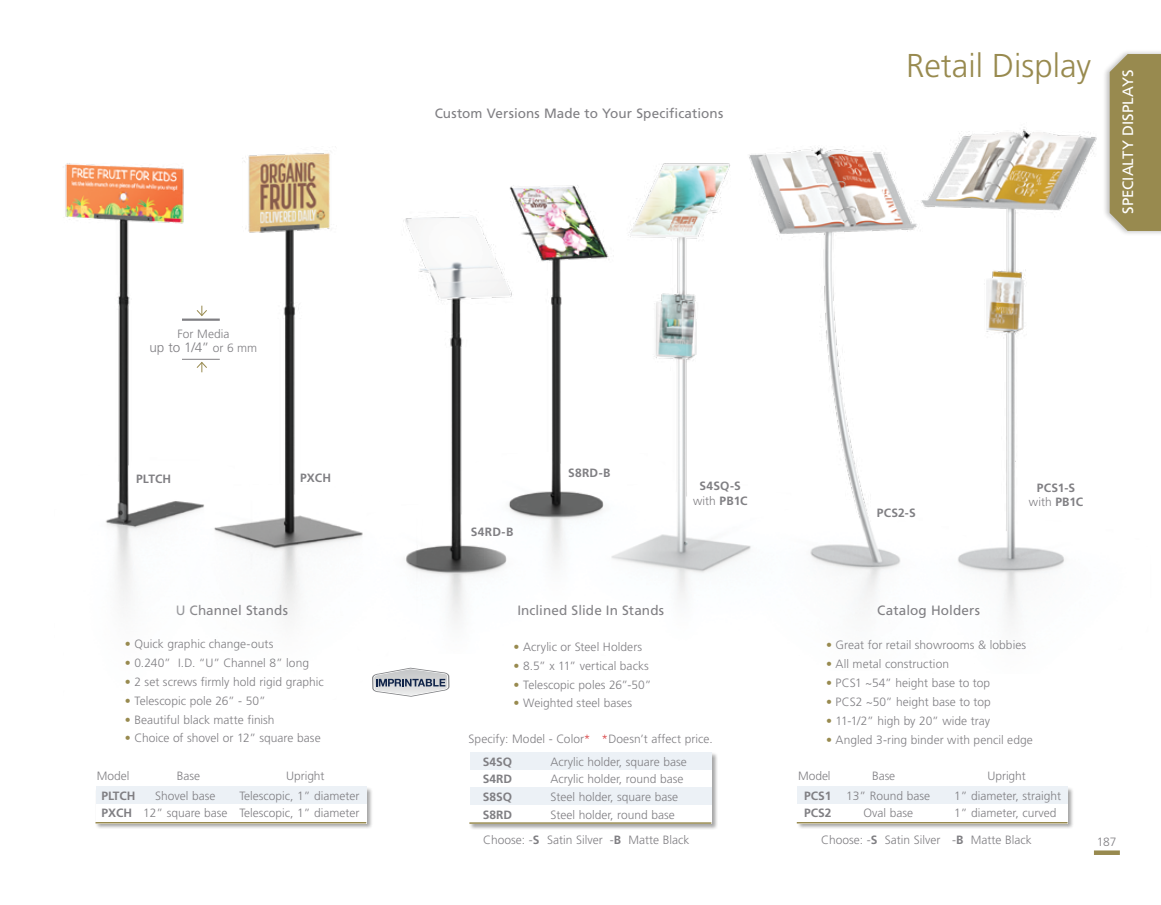
<style>
.page{position:relative;width:1161px;height:905px;background:#fff}
.page>*{position:absolute;margin:0;border:0;box-sizing:border-box;transform-origin:0 0}
.t1{font:300 33px "Frutiger";color:#988a4f}
.t2{font:15px "Frutiger";letter-spacing:.005em;color:#fff}
.t3{font:13.5px "Frutiger";letter-spacing:.01em;color:#807f83}
.t4{font:300 13.5px "Frutiger";color:#807f83}
.t5{font:300 12px/17.5px "Frutiger";color:#807f83;text-align:right}
.t6{font:700 12px/14.4px "Frutiger";color:#807f83;text-align:center}
.s1{font-size:12px}
.s2{color:#988a4f}
.s3{font-weight:700}
.s4{font-weight:300}
.s5{color:#d83f41}
</style>
<div class="page">
<img style="left:749px;top:147px;width:124px;height:457px">
<img style="left:680px;top:157px;width:126px;height:447px">
<img style="left:873px;top:127px;width:224px;height:494px">
<div style="left:796px;top:786px;width:279px;height:43px;background:#000;opacity:.35"></div>
<div style="left:797px;top:787px;width:271px;height:36px;background:#fff"></div>
<div style="left:797px;top:786px;width:271px;height:17px;background:#ecf1f6"></div>
<hr style="left:797px;top:822px;width:271px;height:1px;background:#988a4f">
<div style="left:95px;top:786px;width:278px;height:43px;background:#000;opacity:.35"></div>
<div style="left:96px;top:787px;width:271px;height:36px;background:#fff"></div>
<div style="left:96px;top:786px;width:270px;height:17px;background:#ecf1f6"></div>
<hr style="left:96px;top:822px;width:270px;height:1px;background:#988a4f">
<img style="left:281px;top:153px;width:153px;height:544px">
<img style="left:65px;top:154px;width:216px;height:447px">
<svg style="left:196px;top:306px;width:12px;height:10px"></svg>
<hr style="left:182px;top:359px;width:38px;height:1px;background:#807f83">
<hr style="left:182px;top:318px;width:38px;height:3px;background:#807f83">
<svg style="left:196px;top:361px;width:12px;height:11px"></svg>
<div style="left:469px;top:752px;width:249px;height:78px;background:#000;opacity:.35"></div>
<div style="left:470px;top:752px;width:242px;height:71px;background:#fff"></div>
<div style="left:470px;top:787px;width:242px;height:18px;background:#ecf1f6"></div>
<div style="left:470px;top:752px;width:242px;height:18px;background:#ecf1f6"></div>
<hr style="left:469px;top:822px;width:242px;height:1px;background:#988a4f">
<img style="left:434px;top:163px;width:246px;height:451px">
<svg style="left:372px;top:667px;width:78px;height:29px"></svg>
<div style="left:1094px;top:850px;width:26px;height:5px;background:#988a4f"></div>
<div style="left:1102px;top:49px;width:59px;height:187px;background:#000;opacity:.25"></div>
<div style="left:1110px;top:54px;width:51px;height:177px;background:#988a4f"></div>
<p class="t5" style="left:177px;top:325px;width:54px">For Media</p>
<p class="t4" style="left:149px;top:339px;width:109px">up to 1/4” <span class="s1">or 6 mm</span></p>
<p class="t6" style="left:136px;top:471px;width:37px">PLTCH</p>
<p class="t6" style="left:300px;top:470px;width:32px">PXCH</p>
<p class="t3" style="left:176px;top:602px;width:114px">U Channel Stands</p>
<p class="t5" style="left:125px;top:635px;width:150px"><span class="s2">•</span> Quick graphic change-outs</p>
<p class="t5" style="left:125px;top:653px;width:186px"><span class="s2">•</span> 0.240” I.D. “U” Channel 8” long</p>
<p class="t5" style="left:125px;top:672px;width:201px"><span class="s2">•</span> 2 set screws firmly hold rigid graphic</p>
<p class="t5" style="left:125px;top:691px;width:142px"><span class="s2">•</span> Telescopic pole 26” - 50”</p>
<p class="t5" style="left:125px;top:710px;width:151px"><span class="s2">•</span> Beautiful black matte finish</p>
<p class="t5" style="left:125px;top:729px;width:197px"><span class="s2">•</span> Choice of shovel or 12” square base</p>
<p class="t5" style="left:97px;top:767px;width:34px">Model</p>
<p class="t5" style="left:177px;top:767px;width:25px">Base</p>
<p class="t5" style="left:286px;top:767px;width:40px">Upright</p>
<p class="t6" style="left:101px;top:788px;width:36px">PLTCH</p>
<p class="t5" style="left:155px;top:786px;width:62px">Shovel base</p>
<p class="t5" style="left:101px;top:786px;width:260px">Telescopic, 1” diameter<br><span class="s3">PXCH</span> 12” square base Telescopic, 1” diameter</p>
<p class="t3" style="left:435px;top:106px;width:290px">Custom Versions Made to Your Specifications</p>
<h1 class="t1" style="left:906px;top:47px;width:187px">Retail Display</h1>
<p class="t2" style="left:1119px;top:214px;width:145px;rotate:-90deg">SPECIALTY DISPLAYS</p>
<p class="t6" style="left:471px;top:524px;width:44px">S4RD-B</p>
<p class="t6" style="left:568px;top:465px;width:44px">S8RD-B</p>
<p class="t3" style="left:517px;top:602px;width:148px">Inclined Slide In Stands</p>
<p class="t5" style="left:514px;top:637px;width:130px"><span class="s2">•</span> Acrylic or Steel Holders</p>
<p class="t5" style="left:514px;top:656px;width:137px"><span class="s2">•</span> 8.5” x 11” vertical backs</p>
<p class="t5" style="left:514px;top:675px;width:139px"><span class="s2">•</span> Telescopic poles 26”-50”</p>
<p class="t5" style="left:514px;top:694px;width:120px"><span class="s2">•</span> Weighted steel bases</p>
<p class="t6" style="left:693px;top:479px;width:56px">S4SQ-S <span class="s4">with</span> PB1C</p>
<p class="t5" style="left:469px;top:730px;width:246px">Specify: Model - Color<span class="s5">* *</span>Doesn’t affect price.</p>
<p class="t6" style="left:483px;top:754px;width:31px">S4SQ</p>
<p class="t5" style="left:550px;top:752px;width:138px">Acrylic holder, square base</p>
<p class="t6" style="left:483px;top:772px;width:31px">S4RD</p>
<p class="t5" style="left:550px;top:770px;width:135px">Acrylic holder, round base</p>
<p class="t6" style="left:483px;top:789px;width:31px">S8SQ</p>
<p class="t5" style="left:550px;top:788px;width:129px">Steel holder, square base</p>
<p class="t6" style="left:483px;top:807px;width:31px">S8RD</p>
<p class="t5" style="left:550px;top:805px;width:126px">Steel holder, round base</p>
<p class="t5" style="left:483px;top:831px;width:208px">Choose: -<span class="s3">S</span> Satin Silver -<span class="s3">B</span> Matte Black</p>
<p class="t6" style="left:877px;top:505px;width:40px">PCS2-S</p>
<p class="t6" style="left:1029px;top:480px;width:56px">PCS1-S <span class="s4">with</span> PB1C</p>
<p class="t3" style="left:877px;top:602px;width:104px">Catalog Holders</p>
<p class="t5" style="left:826px;top:636px;width:202px"><span class="s2">•</span> Great for retail showrooms &amp; lobbies</p>
<p class="t5" style="left:826px;top:655px;width:125px"><span class="s2">•</span> All metal construction</p>
<p class="t5" style="left:826px;top:674px;width:166px"><span class="s2">•</span> PCS1 ~54” height base to top</p>
<p class="t5" style="left:826px;top:693px;width:166px"><span class="s2">•</span> PCS2 ~50” height base to top</p>
<p class="t5" style="left:826px;top:712px;width:166px"><span class="s2">•</span> 11-1/2” high by 20” wide tray</p>
<p class="t5" style="left:826px;top:731px;width:208px"><span class="s2">•</span> Angled 3-ring binder with pencil edge</p>
<p class="t5" style="left:798px;top:767px;width:34px">Model</p>
<p class="t5" style="left:872px;top:767px;width:25px">Base</p>
<p class="t5" style="left:988px;top:767px;width:40px">Upright</p>
<p class="t5" style="left:804px;top:786px;width:128px"><span class="s3">PCS1</span> 13” Round base</p>
<p class="t5" style="left:954px;top:786px;width:108px">1” diameter, straight</p>
<p class="t6" style="left:804px;top:805px;width:29px">PCS2</p>
<p class="t5" style="left:863px;top:804px;width:51px">Oval base</p>
<p class="t5" style="left:954px;top:804px;width:104px">1” diameter, curved</p>
<p class="t5" style="left:821px;top:831px;width:212px">Choose: -<span class="s3">S</span> Satin Silver -<span class="s3">B</span> Matte Black</p>
<p class="t5" style="left:1097px;top:833px;width:21px">187</p>
</div>
